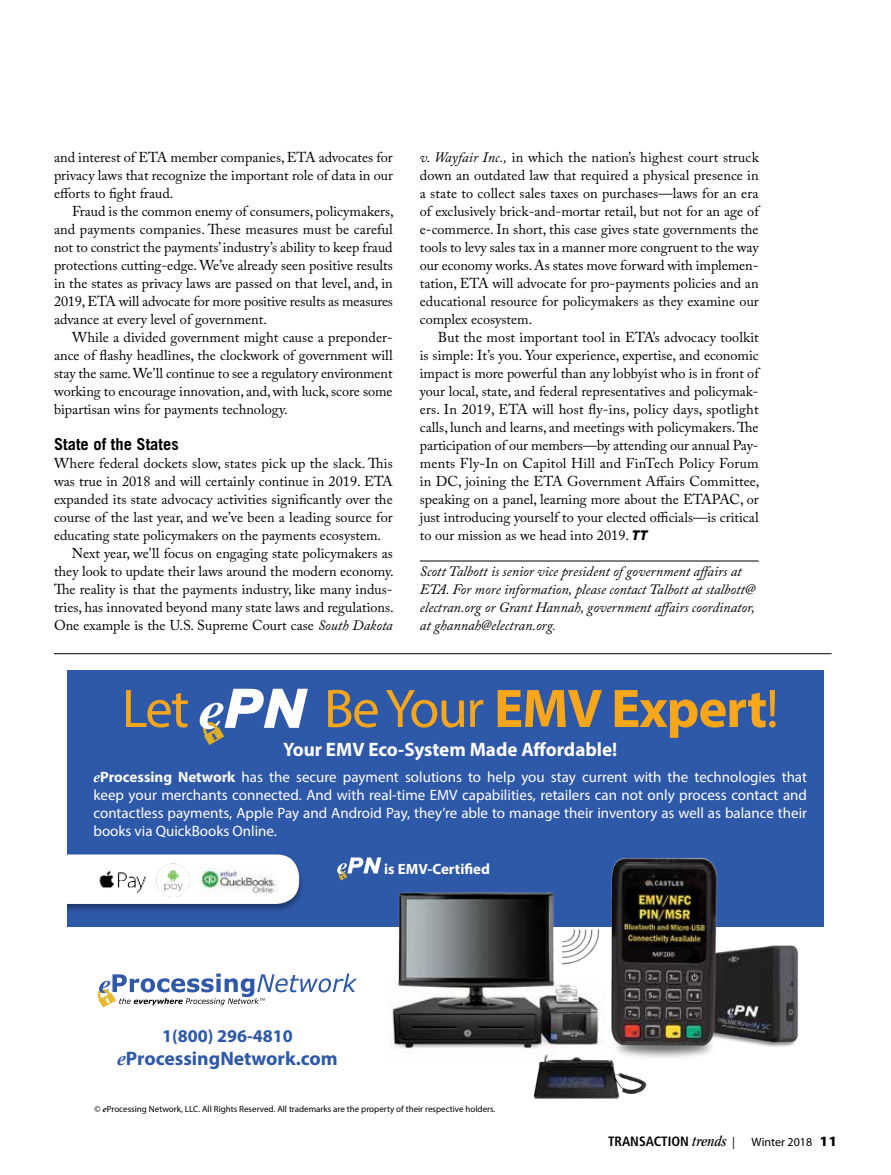
<style>
.page{position:relative;width:891px;height:1175px;background:#fff}
.page>*{position:absolute;margin:0;border:0;box-sizing:border-box;transform-origin:0 0}
.t1{font:700 54.75px "Myriad Pro";letter-spacing:-.02em;color:#faa61a}
.t2{font:54.75px "Myriad Pro";color:#faa61a}
.t3{font:700 19.5px "Myriad Pro";color:#fff}
.t4{font:700 19.5px "Myriad Pro";color:#2e58a8}
.t5{font:700 18px "Myriad Pro";color:#2e58a8}
.t6{font:700 16.5px "Trade Gothic LT Std";color:#000}
.t7{font:15px/18px "Myriad Pro";color:#fff;text-align:justify}
.t8{font:700 14.85px "Myriad Pro";color:#fff}
.t9{font:14.25px/18px "Adobe Caslon Pro";color:#000;text-align:justify}
.t10{font:italic 14.25px/18px "Adobe Caslon Pro";color:#000}
.t11{font:700 condensed 13.5px "Frutiger LT Std";color:#000}
.t12{font:12px "Myriad";color:#000}
.t13{font:9px "Myriad Pro";color:#000}
.s1{font-style:italic}
.s2{font-family:"Myriad Pro";font-weight:900;font-style:italic}
.s3{font-weight:400}
.s4{font-family:"Times New Roman";font-weight:700;font-style:italic}
.s5{font-weight:700}
.s6{font-family:"Times New Roman";font-style:italic}
.s7{font-family:"Garamond";font-weight:400;font-style:italic;font-size:15px}
.s8{font-family:"Myriad";font-weight:400;font-stretch:normal;font-size:12px}
.s9{font-family:"Myriad Pro";font-weight:900;font-size:14.25px}
</style>
<div class="page">
<hr style="left:420px;top:561px;width:339px;height:1px;background:#000">
<hr style="left:54px;top:653px;width:778px;height:1px;background:#000">
<div style="left:68px;top:670px;width:756px;height:256px;background:#2e58a8"></div>
<div style="left:68px;top:854px;width:236px;height:59px;background:#000;opacity:.35"></div>
<svg style="left:68px;top:854px;width:231px;height:50px;background:#f4f6fa"></svg>
<img style="left:157px;top:863px;width:33px;height:33px">
<img style="left:98px;top:866px;width:51px;height:28px">
<img style="left:200px;top:866px;width:78px;height:29px">
<svg style="left:200px;top:688px;width:108px;height:57px"></svg>
<svg style="left:337px;top:857px;width:35px;height:23px"></svg>
<svg style="left:98px;top:973px;width:259px;height:34px"></svg>
<img style="left:372px;top:857px;width:436px;height:242px">
<p class="t9" style="left:54px;top:148px;width:340px">and interest of ETA member companies, ETA advocates for privacy laws that recognize the important role of data in our efforts to fight fraud.</p>
<p class="t9" style="left:54px;top:202px;width:341px;text-indent:18px">Fraud is the common enemy of consumers, policymakers, and payments companies. These measures must be careful not to constrict the payments’ industry’s ability to keep fraud protections cutting-edge. We’ve already seen positive results in the states as privacy laws are passed on that level, and, in 2019, ETA will advocate for more positive results as measures advance at every level of government.</p>
<p class="t9" style="left:54px;top:328px;width:340px;text-indent:18px">While a divided government might cause a preponder&shy;ance of flashy headlines, the clockwork of government will stay the same. We’ll continue to see a regulatory environment working to encourage innovation, and, with luck, score some bipartisan wins for payments technology.</p>
<p class="t6" style="left:54px;top:434px;width:126px">State of the States</p>
<p class="t9" style="left:54px;top:454px;width:340px">Where federal dockets slow, states pick up the slack. This</p>
<p class="t9" style="left:54px;top:472px;width:340px">was true in 2018 and will certainly continue in 2019. ETA</p>
<p class="t9" style="left:54px;top:490px;width:340px">expanded its state advocacy activities significantly over the</p>
<p class="t9" style="left:54px;top:508px;width:340px">course of the last year, and we’ve been a leading source for</p>
<p class="t9" style="left:54px;top:526px;width:329px">educating state policymakers on the payments ecosystem.</p>
<p class="t9" style="left:72px;top:544px;width:322px">Next year, we’ll focus on engaging state policymakers as</p>
<p class="t9" style="left:54px;top:562px;width:341px">they look to update their laws around the modern economy.</p>
<p class="t9" style="left:54px;top:580px;width:340px">The reality is that the payments industry, like many indus-</p>
<p class="t9" style="left:54px;top:598px;width:341px">tries, has innovated beyond many state laws and regulations.</p>
<p class="t9" style="left:54px;top:616px;width:340px">One example is the U.S. Supreme Court case <span class="s1">South Dakota</span></p>
<p class="t9" style="left:420px;top:148px;width:341px"><span class="s1">v. Wayfair Inc.,</span> in which the nation’s highest court struck down an outdated law that required a physical presence in a state to collect sales taxes on purchases—laws for an era of exclusively brick-and-mortar retail, but not for an age of e-commerce. In short, this case gives state governments the tools to levy sales tax in a manner more congruent to the way our economy works. As states move forward with implemen&shy;tation, ETA will advocate for pro-payments policies and an educational resource for policymakers as they examine our complex ecosystem.</p>
<p class="t9" style="left:420px;top:328px;width:341px;text-indent:18px">But the most important tool in ETA’s advocacy toolkit is simple: It’s you. Your experience, expertise, and economic impact is more powerful than any lobbyist who is in front of your local, state, and federal representatives and policymak&shy;ers. In 2019, ETA will host fly-ins, policy days, spotlight calls, lunch and learns, and meetings with policymakers. The participation of our members—by attending our annual Pay&shy;ments Fly-In on Capitol Hill and FinTech Policy Forum in DC, joining the ETA Government Affairs Committee, speaking on a panel, learning more about the ETAPAC, or just introducing yourself to your elected officials—is critical to our mission as we head into 2019. <span class="s2">TT</span></p>
<p class="t10" style="left:420px;top:562px;width:337px">Scott Talbott is senior vice president of government affairs at ETA. For more information, please contact Talbott at stalbott@ electran.org or Grant Hannah, government affairs coordinator, at ghannah@electran.org.</p>
<h1 class="t2" style="left:122px;top:675px;width:69px">Let</h1>
<h1 class="t1" style="left:324px;top:673px;width:456px"><span class="s3">Be Your</span> EMV Expert<span class="s3">!</span></h1>
<h2 class="t3" style="left:283px;top:737px;width:336px">Your EMV Eco-System Made Affordable!</h2>
<p class="t7" style="left:93px;top:767px;width:715px"><span class="s4">e</span><span class="s5">Processing Network</span> has the secure payment solutions to help you stay current with the technologies that keep your merchants connected. And with real-time EMV capabilities, retailers can not only process contact and contactless payments, Apple Pay and Android Pay, they’re able to manage their inventory as well as balance their books via QuickBooks Online.</p>
<p class="t5" style="left:162px;top:1024px;width:132px">1(800) 296-4810</p>
<p class="t8" style="left:384px;top:859px;width:107px">is EMV-Certified</p>
<h2 class="t4" style="left:117px;top:1045px;width:222px"><span class="s6">e</span>ProcessingNetwork.com</h2>
<p class="t13" style="left:94px;top:1103px;width:403px">© <span class="s4">e</span>Processing Network, LLC. All Rights Reserved. All trademarks are the property of their respective holders.</p>
<p class="t11" style="left:608px;top:1133px;width:129px">TRANSACTION <span class="s7">trends</span> <span class="s8">|</span></p>
<p class="t12" style="left:752px;top:1135px;width:87px">Winter 2018 <span class="s9">11</span></p>
</div>
